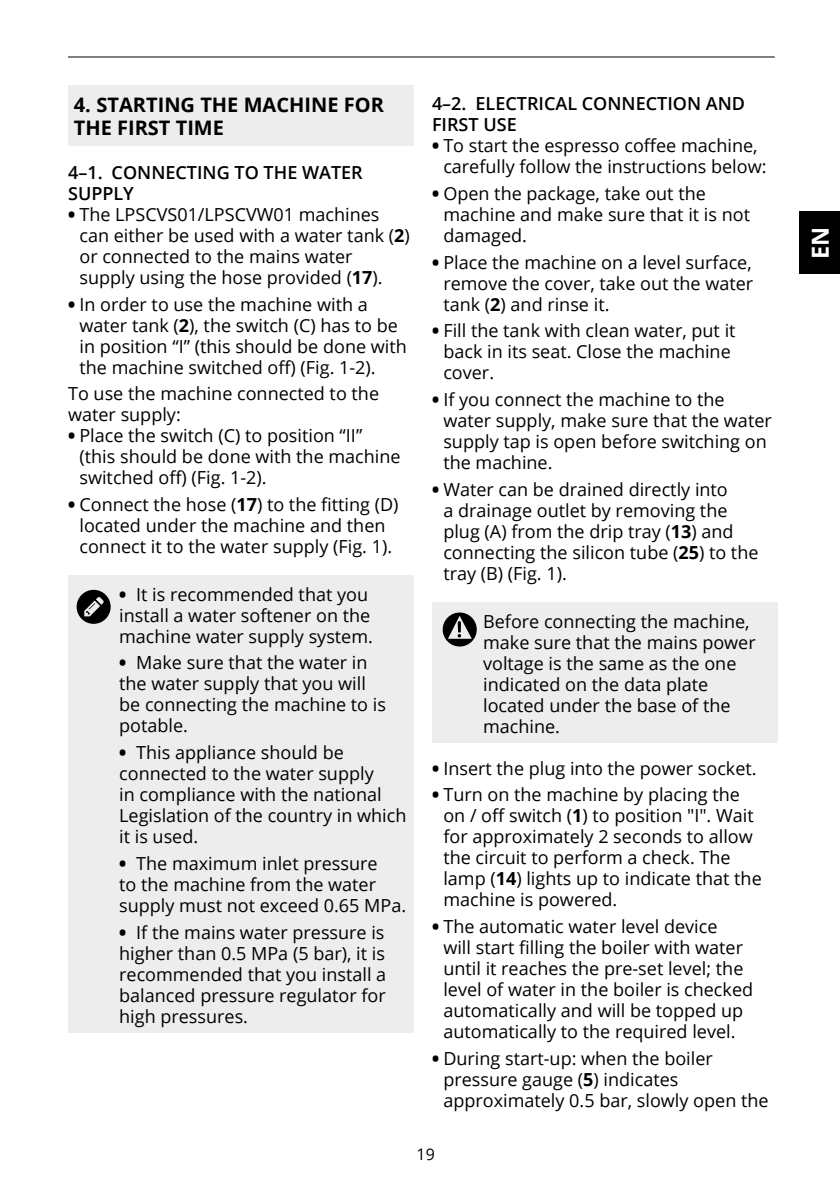
<style>
.page{position:relative;width:840px;height:1191px;background:#fff}
.page>*{position:absolute;margin:0;border:0;box-sizing:border-box;transform-origin:0 0}
.t1{font:700 23.4px "Open Sans";color:#fff}
.t2{font:700 20px/23px "Open Sans";color:#000}
.t3{font:18px/21px "Open Sans";color:#000}
.t4{font:600 18px/21px "Open Sans";color:#000}
.t5{font:16px "Open Sans";color:#000}
.s1{font-weight:800}
.s2{font-weight:700}
</style>
<div class="page">
<hr style="left:68px;top:56px;width:706px;height:1px;background:#000">
<div style="left:799px;top:212px;width:40px;height:62px;background:#000"></div>
<div style="left:68px;top:85px;width:345px;height:60px;background:#ededed"></div>
<div style="left:68px;top:575px;width:345px;height:77px;background:#ededed"></div>
<div style="left:68px;top:644px;width:345px;height:98px;background:#ededed"></div>
<div style="left:68px;top:734px;width:345px;height:119px;background:#ededed"></div>
<div style="left:68px;top:844px;width:345px;height:77px;background:#ededed"></div>
<div style="left:68px;top:913px;width:345px;height:119px;background:#ededed"></div>
<div style="left:432px;top:602px;width:345px;height:140px;background:#ededed"></div>
<svg style="left:77px;top:590px;width:34px;height:34px"></svg>
<svg style="left:442px;top:612px;width:34px;height:34px"></svg>
<p class="t2" style="left:74px;top:92px;width:311px">4. STARTING THE MACHINE FOR<br>THE FIRST TIME</p>
<p class="t4" style="left:68px;top:161px;width:296px">4–1. CONNECTING TO THE WATER<br>SUPPLY</p>
<p class="t3" style="left:79px;top:203px;width:332px;text-indent:-11px"><span class="s1">•</span> The LPSCVS01/LPSCVW01 machines can either be used with a water tank (<span class="s2">2</span>) or connected to the mains water supply using the hose provided (<span class="s2">17</span>).</p>
<p class="t3" style="left:79px;top:293px;width:329px;text-indent:-11px"><span class="s1">•</span> In order to use the machine with a water tank (<span class="s2">2</span>), the switch (C) has to be in position “I” (this should be done with the machine switched off) (Fig. 1-2).</p>
<p class="t3" style="left:68px;top:383px;width:312px">To use the machine connected to the water supply:</p>
<p class="t3" style="left:79px;top:425px;width:322px;text-indent:-11px"><span class="s1">•</span> Place the switch (C) to position “II” (this should be done with the machine switched off) (Fig. 1-2).</p>
<p class="t3" style="left:68px;top:493px;width:332px;text-align:center"><span class="s1">•</span> Connect the hose (<span class="s2">17</span>) to the fitting (D) located under the machine and then connect it to the water supply (Fig. 1).</p>
<p class="t3" style="left:119px;top:583px;width:255px"><span class="s1">•</span> It is recommended that you install a water softener on the machine water supply system.</p>
<p class="t3" style="left:119px;top:652px;width:268px"><span class="s1">•</span> Make sure that the water in the water supply that you will be connecting the machine to is potable.</p>
<p class="t3" style="left:119px;top:741px;width:288px"><span class="s1">•</span> This appliance should be connected to the water supply<br>in compliance with the national<br>Legislation of the country in which it is used.</p>
<p class="t3" style="left:119px;top:852px;width:288px"><span class="s1">•</span> The maximum inlet pressure<br>to the machine from the water supply must not exceed 0.65 MPa.</p>
<p class="t3" style="left:119px;top:921px;width:268px;text-align:justify"><span class="s1">•</span> If the mains water pressure is higher than 0.5 MPa (5 bar), it is recommended that you install a balanced pressure regulator for high pressures.</p>
<p class="t4" style="left:432px;top:93px;width:314px">4–2. ELECTRICAL CONNECTION AND<br>FIRST USE</p>
<p class="t3" style="left:443px;top:135px;width:324px;text-indent:-11px"><span class="s1">•</span> To start the espresso coffee machine, carefully follow the instructions below:</p>
<p class="t3" style="left:443px;top:182px;width:308px;text-indent:-11px"><span class="s1">•</span> Open the package, take out the machine and make sure that it is not damaged.</p>
<p class="t3" style="left:443px;top:251px;width:311px;text-align:justify;text-indent:-11px"><span class="s1">•</span> Place the machine on a level surface, remove the cover, take out the water tank (<span class="s2">2</span>) and rinse it.</p>
<p class="t3" style="left:443px;top:320px;width:293px;text-indent:-11px"><span class="s1">•</span> Fill the tank with clean water, put it back in its seat. Close the machine cover.</p>
<p class="t3" style="left:443px;top:388px;width:330px;text-indent:-11px"><span class="s1">•</span> If you connect the machine to the water supply, make sure that the water supply tap is open before switching on the machine.</p>
<p class="t3" style="left:443px;top:478px;width:316px;text-indent:-11px"><span class="s1">•</span> Water can be drained directly into<br>a drainage outlet by removing the plug (A) from the drip tray (<span class="s2">13</span>) and connecting the silicon tube (<span class="s2">25</span>) to the tray (B) (Fig. 1).</p>
<p class="t3" style="left:483px;top:610px;width:274px">Before connecting the machine, make sure that the mains power voltage is the same as the one indicated on the data plate located under the base of the machine.</p>
<p class="t3" style="left:432px;top:757px;width:326px"><span class="s1">•</span> Insert the plug into the power socket.</p>
<p class="t3" style="left:443px;top:783px;width:320px;text-indent:-11px"><span class="s1">•</span> Turn on the machine by placing the on / off switch (<span class="s2">1</span>) to position "I". Wait for approximately 2 seconds to allow the circuit to perform a check. The lamp (<span class="s2">14</span>) lights up to indicate that the machine is powered.</p>
<p class="t3" style="left:443px;top:915px;width:311px;text-indent:-11px"><span class="s1">•</span> The automatic water level device<br>will start filling the boiler with water until it reaches the pre-set level; the level of water in the boiler is checked automatically and will be topped up automatically to the required level.</p>
<p class="t3" style="left:443px;top:1047px;width:326px;text-indent:-11px"><span class="s1">•</span> During start-up: when the boiler pressure gauge (<span class="s2">5</span>) indicates approximately 0.5 bar, slowly open the</p>
<p class="t5" style="left:416px;top:1142px;width:20px">19</p>
<p class="t1" style="left:803px;top:259px;width:34px;rotate:-90deg">EN</p>
</div>
